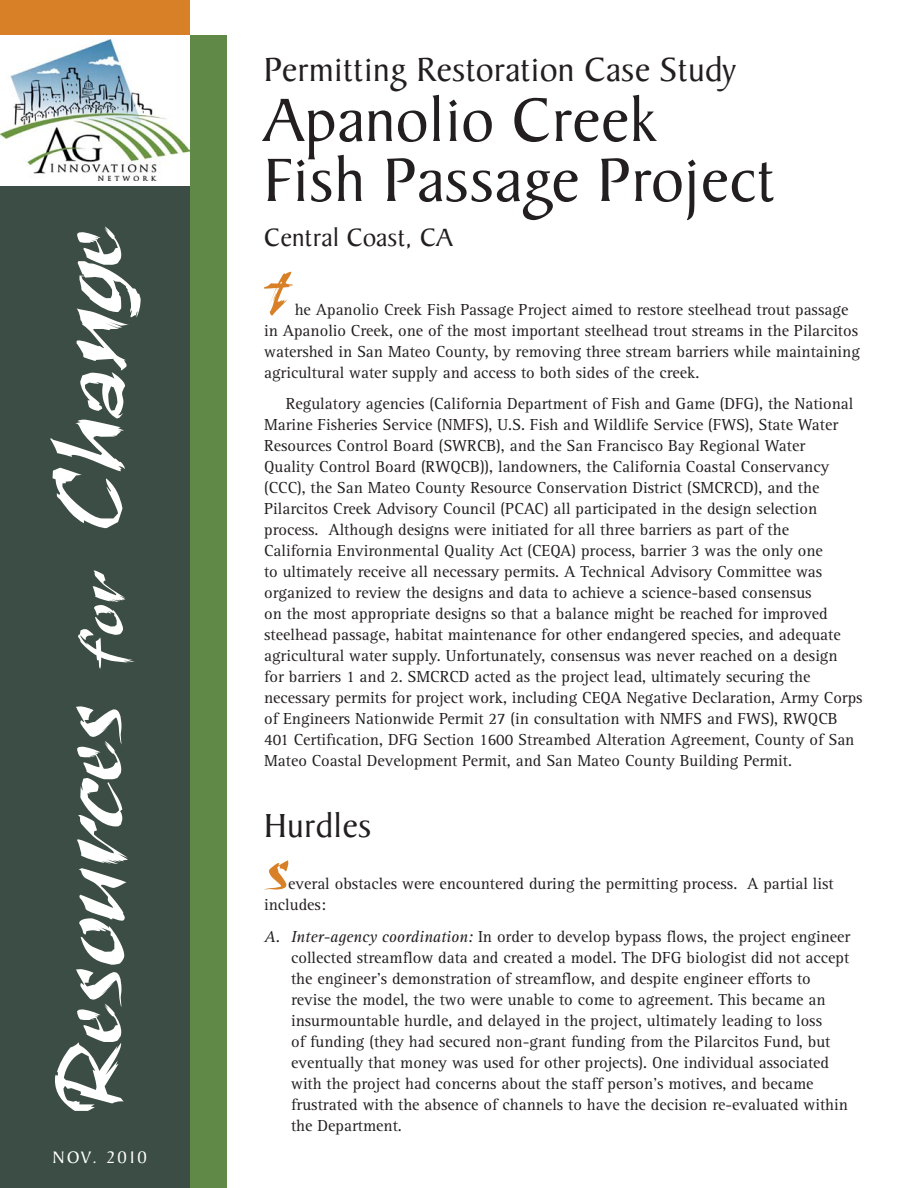
<style>
.page{position:relative;width:918px;height:1188px;background:#fff}
.page>*{position:absolute;margin:0;border:0;box-sizing:border-box;transform-origin:0 0}
.Headline{font:66px "Baker Signet";letter-spacing:.01em;color:#231f20}
.Headline-2{font:36px "Baker Signet";letter-spacing:.01em;color:#231f20}
.Smaller_Headline{font:36px "Baker Signet";letter-spacing:.01em;color:#231f20}
.Smaller_Headline-2{font:27px "Baker Signet";letter-spacing:.01em;color:#231f20}
.Banner_text{font:18px "Baker Signet";letter-spacing:.14em;color:#fff}
.bullet_text{font:16.5px/21px "Rotis Serif";color:#231f20}
.Body_Text_w_Drop_Cap{font:16.5px/21px "Rotis Serif";color:#231f20}
.s1{font-style:italic}
</style>
<div class="page">
<div style="left:189px;top:35px;width:38px;height:1153px;background:#608947"></div>
<div style="left:0;top:72px;width:190px;height:1116px;background:#3b4d44"></div>
<svg style="left:264px;top:272px;width:30px;height:44px"></svg>
<svg style="left:264px;top:860px;width:24px;height:30px"></svg>
<div style="left:0;top:0;width:190px;height:35px;background:#d88027"></div>
<svg style="left:50px;top:227px;width:91px;height:884px"></svg>
<div style="left:0;top:35px;width:190px;height:151px;background:#fff"></div>
<img style="left:0;top:40px;width:190px;height:141px">
<p class="Banner_text" style="left:53px;top:1148px;width:95px">NOV. 2010</p>
<p class="Headline-2" style="left:264px;top:50px;width:474px">Permitting Restoration Case Study</p>
<p class="Headline" style="left:264px;top:84px;width:394px">Apanolio Creek</p>
<p class="Headline" style="left:264px;top:144px;width:513px">Fish Passage Project</p>
<p class="Smaller_Headline-2" style="left:264px;top:223px;width:190px">Central Coast, CA</p>
<p class="Body_Text_w_Drop_Cap" style="left:264px;top:299px;width:597px;text-indent:31px">he Apanolio Creek Fish Passage Project aimed to restore steelhead trout passage in Apanolio Creek, one of the most important steelhead trout streams in the Pilarcitos watershed in San Mateo County, by removing three stream barriers while maintaining agricultural water supply and access to both sides of the creek.</p>
<p class="bullet_text" style="left:264px;top:394px;width:600px;text-indent:22px">Regulatory agencies (California Department of Fish and Game (DFG), the National Marine Fisheries Service (NMFS), U.S. Fish and Wildlife Service (FWS), State Water Resources Control Board (SWRCB), and the San Francisco Bay Regional Water<br>Quality Control Board (RWQCB)), landowners, the California Coastal Conservancy (CCC), the San Mateo County Resource Conservation District (SMCRCD), and the Pilarcitos Creek Advisory Council (PCAC) all participated in the design selection process. Although designs were initiated for all three barriers as part of the<br>California Environmental Quality Act (CEQA) process, barrier 3 was the only one<br>to ultimately receive all necessary permits. A Technical Advisory Committee was organized to review the designs and data to achieve a science-based consensus<br>on the most appropriate designs so that a balance might be reached for improved steelhead passage, habitat maintenance for other endangered species, and adequate agricultural water supply. Unfortunately, consensus was never reached on a design<br>for barriers 1 and 2. SMCRCD acted as the project lead, ultimately securing the necessary permits for project work, including CEQA Negative Declaration, Army Corps of Engineers Nationwide Permit 27 (in consultation with NMFS and FWS), RWQCB 401 Certification, DFG Section 1600 Streambed Alteration Agreement, County of San Mateo Coastal Development Permit, and San Mateo County Building Permit.</p>
<p class="Smaller_Headline" style="left:264px;top:806px;width:109px">Hurdles</p>
<p class="Body_Text_w_Drop_Cap" style="left:264px;top:874px;width:571px;text-indent:24px">everal obstacles were encountered during the permitting process. A partial list includes:</p>
<p class="bullet_text" style="left:291px;top:926px;width:561px;text-indent:-27px"><span class="s1">A. Inter-agency coordination:</span> In order to develop bypass flows, the project engineer collected streamflow data and created a model. The DFG biologist did not accept the engineer’s demonstration of streamflow, and despite engineer efforts to revise the model, the two were unable to come to agreement. This became an insurmountable hurdle, and delayed in the project, ultimately leading to loss<br>of funding (they had secured non-grant funding from the Pilarcitos Fund, but eventually that money was used for other projects). One individual associated with the project had concerns about the staff person’s motives, and became frustrated with the absence of channels to have the decision re-evaluated within the Department.</p>
</div>
